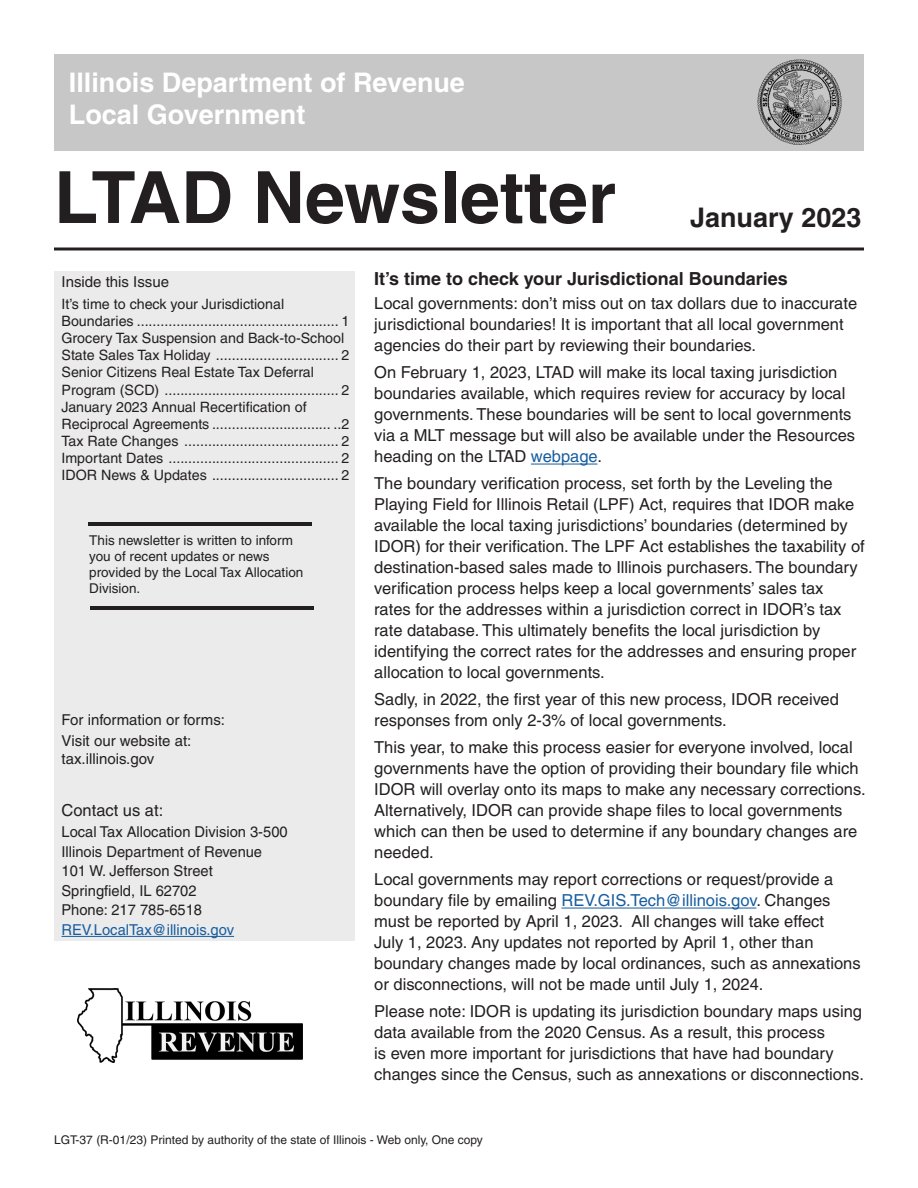
<style>
.page{position:relative;width:918px;height:1188px;background:#fff}
.page>*{position:absolute;margin:0;border:0;box-sizing:border-box;transform-origin:0 0}
.t1{font:700 72px "Helvetica";color:#231f20}
.t2{font:700 27px "Helvetica";color:#fff}
.t3{font:700 27px "Helvetica";color:#231f20}
.t4{font:700 18px "Helvetica";color:#231f20}
.t5{font:16.5px/21px "Helvetica";color:#231f20}
.t6{font:15px/18px "Helvetica";color:#231f20}
.t7{font:15px "Helvetica";color:#175d9e}
.t8{font:14.25px/17.1px "Helvetica";color:#231f20}
.t9{font:13.5px/16.2px "Helvetica";color:#231f20}
.t10{font:12px "Helvetica";color:#231f20}
.s1{color:#175d9e}
</style>
<div class="page">
<div style="left:54px;top:272px;width:300px;height:669px;background:#ebebec"></div>
<hr style="left:62px;top:936px;width:172px;height:1px;background:#175d9e">
<hr style="left:88px;top:523px;width:224px;height:3px;background:#231f20">
<hr style="left:90px;top:606px;width:223px;height:3px;background:#231f20">
<hr style="left:531px;top:464px;width:67px;height:1px;background:#175d9e">
<hr style="left:561px;top:908px;width:195px;height:1px;background:#175d9e">
<div style="left:54px;top:54px;width:810px;height:96px;background:#c8c7c7"></div>
<img style="left:758px;top:59px;width:84px;height:86px">
<hr style="left:54px;top:248px;width:810px;height:2px;background:#231f20">
<img style="left:77px;top:989px;width:225px;height:74px">
<p class="t2" style="left:69px;top:66px;width:397px">Illinois Department of Revenue</p>
<p class="t2" style="left:69px;top:98px;width:238px">Local Government</p>
<p class="t1" style="left:54px;top:154px;width:564px">LTAD Newsletter</p>
<p class="t3" style="left:690px;top:201px;width:173px">January 2023</p>
<p class="t6" style="left:62px;top:273px;width:109px">Inside this Issue</p>
<p class="t8" style="left:62px;top:295px;width:289px">It’s time to check your Jurisdictional<br>Boundaries ................................................... 1</p>
<p class="t8" style="left:62px;top:330px;width:289px">Grocery Tax Suspension and Back-to-School<br>State Sales Tax Holiday ............................... 2</p>
<p class="t8" style="left:62px;top:364px;width:289px">Senior Citizens Real Estate Tax Deferral<br>Program (SCD) ............................................ 2</p>
<p class="t8" style="left:62px;top:398px;width:289px">January 2023 Annual Recertification of<br>Reciprocal Agreements .............................. ..2</p>
<p class="t8" style="left:62px;top:432px;width:289px">Tax Rate Changes ....................................... 2<br>Important Dates ........................................... 2</p>
<p class="t8" style="left:62px;top:466px;width:289px">IDOR News &amp; Updates ................................ 2</p>
<p class="t9" style="left:89px;top:532px;width:216px">This newsletter is written to inform you of recent updates or news provided by the Local Tax Allocation<br>Division.</p>
<p class="t6" style="left:62px;top:711px;width:165px">For information or forms:</p>
<p class="t6" style="left:62px;top:732px;width:131px">Visit our website at: tax.illinois.gov</p>
<p class="t5" style="left:62px;top:800px;width:103px">Contact us at:</p>
<p class="t6" style="left:62px;top:823px;width:228px">Local Tax Allocation Division 3-500</p>
<p class="t6" style="left:62px;top:843px;width:202px">Illinois Department of Revenue</p>
<p class="t6" style="left:62px;top:862px;width:153px">101 W. Jefferson Street</p>
<p class="t6" style="left:62px;top:882px;width:137px">Springfield, IL 62702</p>
<p class="t6" style="left:62px;top:901px;width:142px">Phone: 217 785-6518</p>
<p class="t7" style="left:62px;top:921px;width:174px">REV.LocalTax@illinois.gov</p>
<p class="t4" style="left:374px;top:268px;width:415px">It’s time to check your Jurisdictional Boundaries</p>
<p class="t5" style="left:374px;top:293px;width:484px">Local governments: don’t miss out on tax dollars due to inaccurate jurisdictional boundaries! It is important that all local government agencies do their part by reviewing their boundaries.</p>
<p class="t5" style="left:374px;top:362px;width:482px">On February 1, 2023, LTAD will make its local taxing jurisdiction boundaries available, which requires review for accuracy by local governments. These boundaries will be sent to local governments via a MLT message but will also be available under the Resources heading on the LTAD <span class="s1">webpage</span>.</p>
<p class="t5" style="left:374px;top:473px;width:492px">The boundary verification process, set forth by the Leveling the Playing Field for Illinois Retail (LPF) Act, requires that IDOR make available the local taxing jurisdictions’ boundaries (determined by IDOR) for their verification. The LPF Act establishes the taxability of destination-based sales made to Illinois purchasers. The boundary verification process helps keep a local governments’ sales tax<br>rates for the addresses within a jurisdiction correct in IDOR’s tax rate database. This ultimately benefits the local jurisdiction by identifying the correct rates for the addresses and ensuring proper allocation to local governments.</p>
<p class="t5" style="left:374px;top:689px;width:466px">Sadly, in 2022, the first year of this new process, IDOR received responses from only 2-3% of local governments.</p>
<p class="t5" style="left:374px;top:737px;width:493px">This year, to make this process easier for everyone involved, local governments have the option of providing their boundary file which IDOR will overlay onto its maps to make any necessary corrections.<br>Alternatively, IDOR can provide shape files to local governments which can then be used to determine if any boundary changes are needed.</p>
<p class="t5" style="left:374px;top:869px;width:488px">Local governments may report corrections or request/provide a boundary file by emailing <span class="s1">REV.GIS.Tech@illinois.gov</span>. Changes must be reported by April 1, 2023. All changes will take effect<br>July 1, 2023. Any updates not reported by April 1, other than boundary changes made by local ordinances, such as annexations or disconnections, will not be made until July 1, 2024.</p>
<p class="t5" style="left:374px;top:1001px;width:491px">Please note: IDOR is updating its jurisdiction boundary maps using data available from the 2020 Census. As a result, this process<br>is even more important for jurisdictions that have had boundary changes since the Census, such as annexations or disconnections.</p>
<p class="t10" style="left:54px;top:1133px;width:430px">LGT-37 (R-01/23) Printed by authority of the state of Illinois - Web only, One copy</p>
</div>
